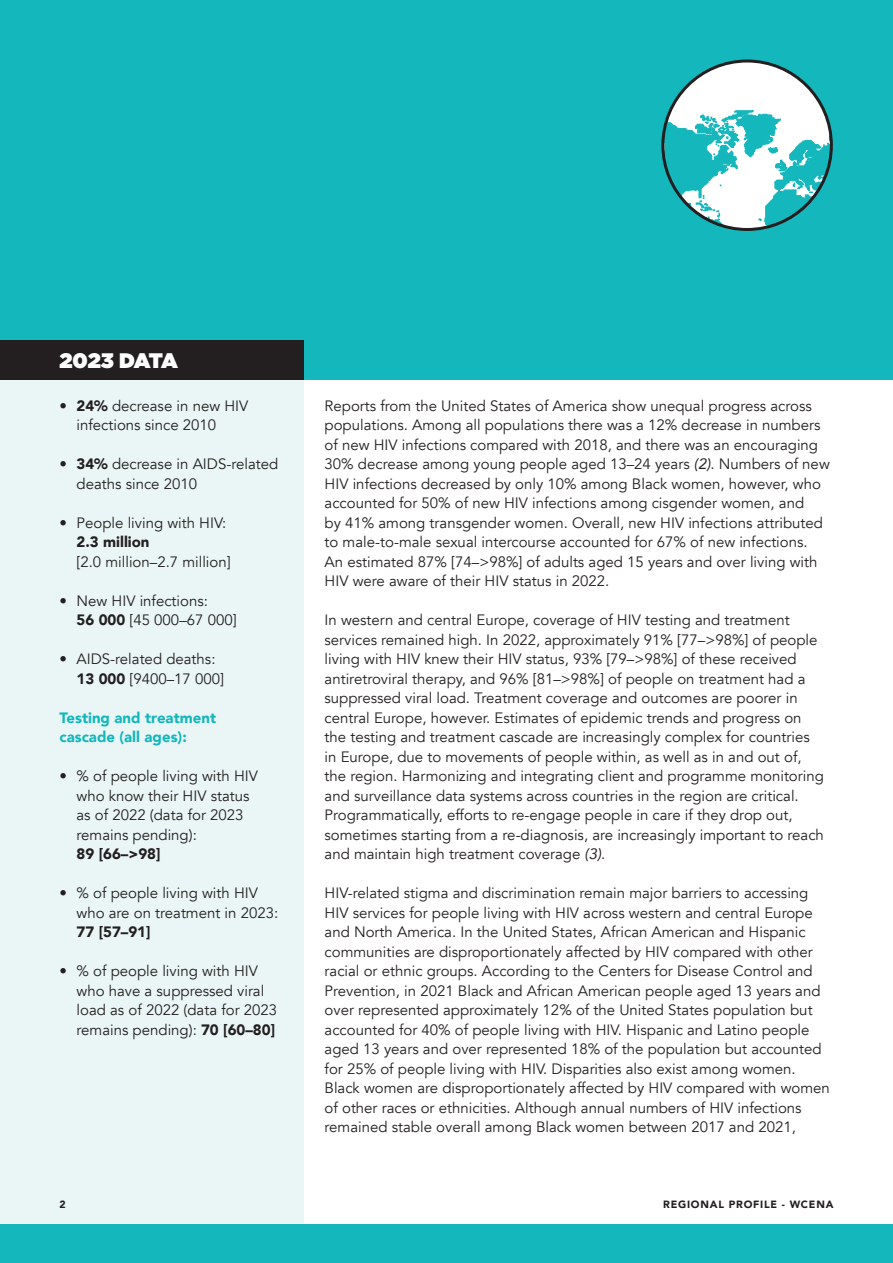
<style>
.page{position:relative;width:893px;height:1263px;background:#fff}
.page>*{position:absolute;margin:0;border:0;box-sizing:border-box;transform-origin:0 0}
.t1{font:900 21px "Gotham";letter-spacing:-.03em;color:#fff}
.t2{font:15px/19.5px "Avenir";color:#231f20}
.t3{font:900 15px/19.5px "Avenir";color:#14b7bc}
.t4{font:900 15px "Avenir";color:#231f20}
.t5{font:900 10.5px "Avenir";letter-spacing:.075em;color:#231f20}
.s1{font-weight:900}
.s2{font-style:italic}
</style>
<div class="page">
<div style="left:0;top:1224px;width:893px;height:39px;background:#14b7bc"></div>
<div style="left:0;top:0;width:303px;height:1224px;background:#eaf6f6"></div>
<div style="left:0;top:0;width:893px;height:379px;background:#14b7bc"></div>
<div style="left:0;top:340px;width:303px;height:39px;background:#231f20"></div>
<div style="left:663px;top:61px;width:168px;height:168px;background:#fff;border-radius:50%"></div>
<svg style="left:663px;top:110px;width:169px;height:119px"></svg>
<h1 class="t1" style="left:60px;top:346px;width:120px">2023 DATA</h1>
<p class="t2" style="left:77px;top:396px;width:173px;text-indent:-17px">• <span class="s1">24%</span> decrease in new HIV infections since 2010</p>
<p class="t2" style="left:77px;top:454px;width:203px;text-indent:-17px">• <span class="s1">34%</span> decrease in AIDS-related deaths since 2010</p>
<p class="t2" style="left:60px;top:513px;width:168px">• People living with HIV:</p>
<p class="t4" style="left:77px;top:529px;width:75px">2.3 million</p>
<p class="t2" style="left:77px;top:552px;width:156px">[2.0 million–2.7 million]</p>
<p class="t2" style="left:77px;top:591px;width:162px;text-indent:-17px">• New HIV infections:<br><span class="s1">56 000</span> [45 000–67 000]</p>
<p class="t2" style="left:77px;top:649px;width:149px;text-indent:-17px">• AIDS-related deaths:<br><span class="s1">13 000</span> [9400–17 000]</p>
<p class="t3" style="left:60px;top:707px;width:158px">Testing and treatment cascade (all ages):</p>
<p class="t2" style="left:77px;top:766px;width:183px;text-indent:-17px">• % of people living with HIV who know their HIV status as of 2022 (data for 2023 remains pending):</p>
<p class="t4" style="left:77px;top:841px;width:86px">89 [66–&gt;98]</p>
<p class="t2" style="left:77px;top:883px;width:203px;text-indent:-17px">• % of people living with HIV who are on treatment in 2023:</p>
<p class="t4" style="left:77px;top:919px;width:76px">77 [57–91]</p>
<p class="t2" style="left:77px;top:961px;width:202px;text-indent:-17px">• % of people living with HIV who have a suppressed viral load as of 2022 (data for 2023 remains pending): <span class="s1">70 [60–80]</span></p>
<p class="t2" style="left:325px;top:396px;width:507px">Reports from the United States of America show unequal progress across populations. Among all populations there was a 12% decrease in numbers of new HIV infections compared with 2018, and there was an encouraging 30% decrease among young people aged 13–24 years <span class="s2">(2)</span>. Numbers of new HIV infections decreased by only 10% among Black women, however, who accounted for 50% of new HIV infections among cisgender women, and<br>by 41% among transgender women. Overall, new HIV infections attributed to male-to-male sexual intercourse accounted for 67% of new infections.<br>An estimated 87% [74–&gt;98%] of adults aged 15 years and over living with HIV were aware of their HIV status in 2022.</p>
<p class="t2" style="left:325px;top:610px;width:501px">In western and central Europe, coverage of HIV testing and treatment services remained high. In 2022, approximately 91% [77–&gt;98%] of people living with HIV knew their HIV status, 93% [79–&gt;98%] of these received antiretroviral therapy, and 96% [81–&gt;98%] of people on treatment had a suppressed viral load. Treatment coverage and outcomes are poorer in central Europe, however. Estimates of epidemic trends and progress on the testing and treatment cascade are increasingly complex for countries in Europe, due to movements of people within, as well as in and out of, the region. Harmonizing and integrating client and programme monitoring and surveillance data systems across countries in the region are critical.<br>Programmatically, efforts to re-engage people in care if they drop out, sometimes starting from a re-diagnosis, are increasingly important to reach and maintain high treatment coverage <span class="s2">(3)</span>.</p>
<p class="t2" style="left:325px;top:883px;width:507px">HIV-related stigma and discrimination remain major barriers to accessing HIV services for people living with HIV across western and central Europe and North America. In the United States, African American and Hispanic communities are disproportionately affected by HIV compared with other racial or ethnic groups. According to the Centers for Disease Control and Prevention, in 2021 Black and African American people aged 13 years and over represented approximately 12% of the United States population but accounted for 40% of people living with HIV. Hispanic and Latino people aged 13 years and over represented 18% of the population but accounted for 25% of people living with HIV. Disparities also exist among women.<br>Black women are disproportionately affected by HIV compared with women of other races or ethnicities. Although annual numbers of HIV infections remained stable overall among Black women between 2017 and 2021,</p>
<p class="t5" style="left:60px;top:1195px;width:8px">2</p>
<p class="t5" style="left:663px;top:1195px;width:172px">REGIONAL PROFILE - WCENA</p>
</div>
